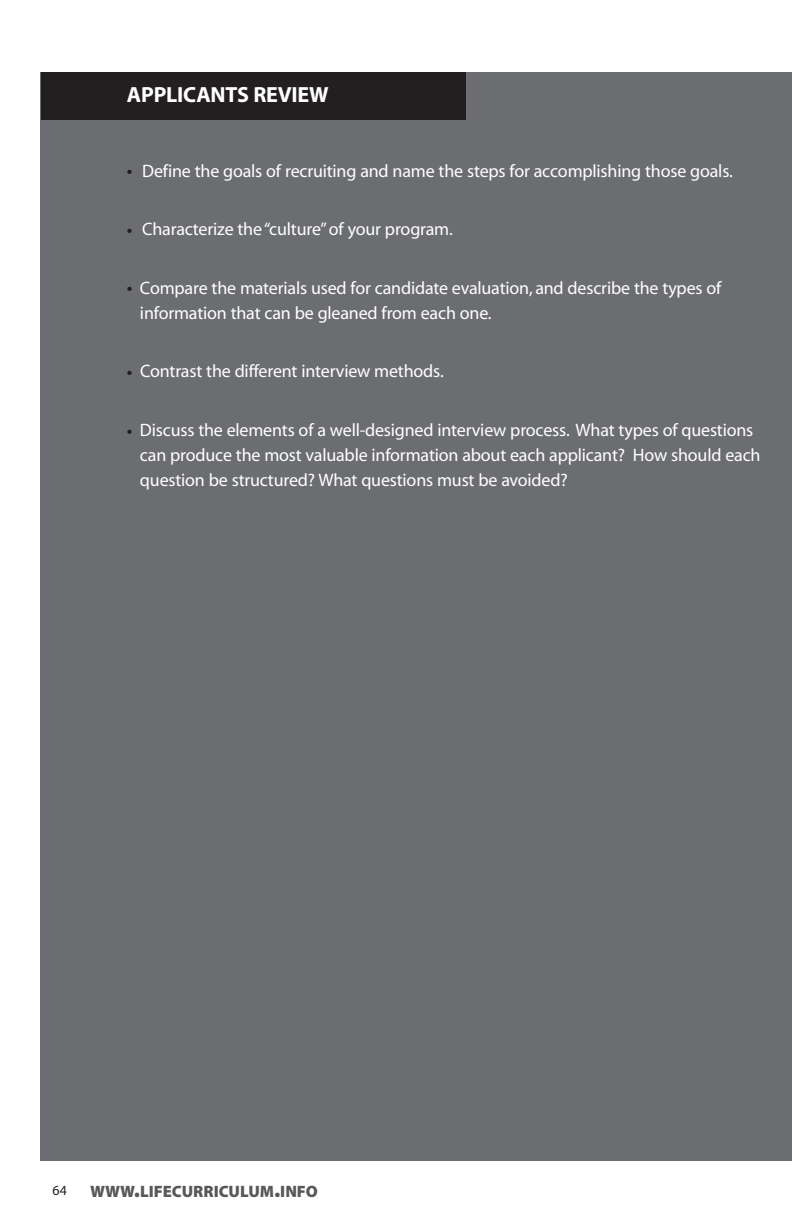
<style>
.page{position:relative;width:792px;height:1224px;background:#fff}
.page>*{position:absolute;margin:0;border:0;box-sizing:border-box;transform-origin:0 0}
.t1{font:22px "Myriad MM.700.600";letter-spacing:-.01em;color:#fff}
.t2{font:18px/25px "Myriad";letter-spacing:-.01em;color:#fff}
.t3{font:16.4px "Myriad MM.830.300";color:#57585a}
.t4{font:14px "Myriad";color:#231f20}
.s1{font-family:"Myriad MM.565.600";color:#231f20}
.s2{font-size:22px}
</style>
<div class="page">
<div style="left:41px;top:72px;width:751px;height:1089px;background:#6c6d70"></div>
<div style="left:42px;top:72px;width:424px;height:48px;background:#231f20"></div>
<p class="t1" style="left:127px;top:87px;width:203px">APPLICANTS REVIEW</p>
<p class="t2" style="left:127px;top:160px;width:607px"><span class="s1">•</span> Define the goals of recruiting and name the steps for accomplishing those goals.</p>
<p class="t2" style="left:127px;top:218px;width:327px"><span class="s1">•</span> Characterize the “culture” of your program.</p>
<p class="t2" style="left:140px;top:277px;width:583px;text-indent:-13px"><span class="s1">•</span> Compare the materials used for candidate evaluation, and describe the types of information that can be gleaned from each one.</p>
<p class="t2" style="left:127px;top:361px;width:318px"><span class="s1">•</span> Contrast the different interview methods.</p>
<p class="t2" style="left:140px;top:419px;width:622px;text-indent:-13px"><span class="s1">•</span> Discuss the elements of a well-designed interview process. What types of questions can produce the most valuable information about each applicant? How should each question be structured? What questions must be avoided?</p>
<p class="t4" style="left:53px;top:1185px;width:16px">64</p>
<p class="t3" style="left:90px;top:1185px;width:229px">WWW<span class="s2">.</span>LIFECURRICULUM<span class="s2">.</span>INFO</p>
</div>
